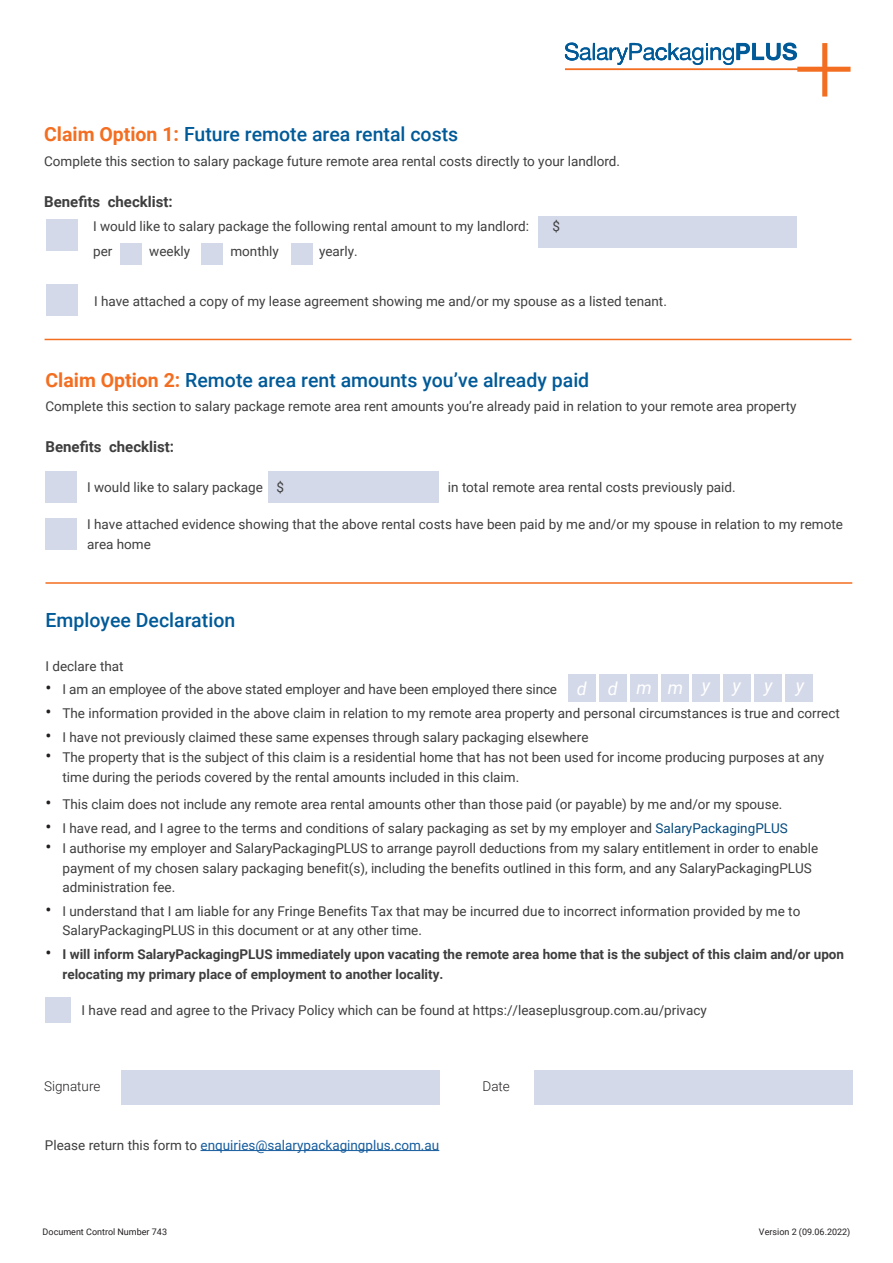
<style>
.page{position:relative;width:893px;height:1263px;background:#fff}
.page>*{position:absolute;margin:0;border:0;box-sizing:border-box;transform-origin:0 0}
.t1{font:500 19.5px "Roboto";color:#015a98}
.t2{font:italic 18px "Roboto";color:#fff}
.t3{font:700 15px "Roboto";color:#3e3e3f}
.t4{font:13.5px/19.5px "Roboto";color:#3e3e3f}
.t5{font:700 13.5px/19.5px "Roboto";color:#3e3e3f}
.t6{font:13.5px "Roboto";color:#175d9e}
.t7{font:300 13.5px "Roboto";color:#231f20}
.t8{font:9px "Roboto";color:#231f20}
.s1{font-weight:700;color:#f36e21}
.s2{font-size:18px;color:#231f20}
.s3{color:#054b7e}
.s4{font-weight:400;font-size:18px;color:#231f20}
.s5{color:#3e3e3f}
</style>
<div class="page">
<svg style="left:564px;top:42px;width:286px;height:55px"></svg>
<div style="left:268px;top:471px;width:170px;height:32px;background:#d4d9e9"></div>
<div style="left:45px;top:997px;width:26px;height:26px;background:#d4d9e9"></div>
<div style="left:568px;top:674px;width:28px;height:27px;background:#d4d9e9"></div>
<div style="left:599px;top:674px;width:28px;height:27px;background:#d4d9e9"></div>
<div style="left:630px;top:674px;width:28px;height:27px;background:#d4d9e9"></div>
<div style="left:661px;top:674px;width:28px;height:27px;background:#d4d9e9"></div>
<div style="left:692px;top:674px;width:28px;height:27px;background:#d4d9e9"></div>
<div style="left:754px;top:674px;width:28px;height:27px;background:#d4d9e9"></div>
<div style="left:723px;top:674px;width:28px;height:27px;background:#d4d9e9"></div>
<div style="left:785px;top:674px;width:28px;height:27px;background:#d4d9e9"></div>
<div style="left:45px;top:471px;width:32px;height:32px;background:#d4d9e9"></div>
<div style="left:45px;top:518px;width:32px;height:32px;background:#d4d9e9"></div>
<hr style="left:45px;top:582px;width:807px;height:2px;background:#f36e21">
<hr style="left:45px;top:339px;width:806px;height:1px;background:#f36e21">
<div style="left:121px;top:1071px;width:318px;height:34px;background:#d4d9e9"></div>
<div style="left:534px;top:1071px;width:319px;height:34px;background:#d4d9e9"></div>
<div style="left:46px;top:219px;width:32px;height:32px;background:#d4d9e9"></div>
<div style="left:46px;top:284px;width:32px;height:31px;background:#d4d9e9"></div>
<div style="left:538px;top:216px;width:259px;height:32px;background:#d4d9e9"></div>
<hr style="left:201px;top:1150px;width:238px;height:1px;background:#175d9e">
<div style="left:120px;top:243px;width:21px;height:22px;background:#d4d9e9"></div>
<div style="left:201px;top:243px;width:21px;height:22px;background:#d4d9e9"></div>
<div style="left:291px;top:243px;width:21px;height:22px;background:#d4d9e9"></div>
<p class="t1" style="left:44px;top:120px;width:416px"><span class="s1">Claim Option 1:</span> Future remote area rental costs</p>
<p class="t4" style="left:44px;top:151px;width:577px">Complete this section to salary package future remote area rental costs directly to your landlord.</p>
<p class="t3" style="left:44px;top:191px;width:130px">Benefits checklist:</p>
<p class="t4" style="left:93px;top:216px;width:438px">I would like to salary package the following rental amount to my landlord:</p>
<p class="t4" style="left:553px;top:216px;width:9px">$</p>
<p class="t4" style="left:93px;top:241px;width:21px">per</p>
<p class="t4" style="left:149px;top:241px;width:42px">weekly</p>
<p class="t4" style="left:230px;top:241px;width:50px">monthly</p>
<p class="t4" style="left:319px;top:241px;width:40px">yearly.</p>
<p class="t4" style="left:94px;top:291px;width:574px">I have attached a copy of my lease agreement showing me and/or my spouse as a listed tenant.</p>
<p class="t1" style="left:45px;top:367px;width:545px"><span class="s1">Claim Option 2:</span> Remote area rent amounts you’ve already paid</p>
<p class="t4" style="left:45px;top:396px;width:752px">Complete this section to salary package remote area rent amounts you’re already paid in relation to your remote area property</p>
<p class="t3" style="left:45px;top:436px;width:130px">Benefits checklist:</p>
<p class="t4" style="left:87px;top:477px;width:198px">I would like to salary package $</p>
<p class="t4" style="left:448px;top:477px;width:289px">in total remote area rental costs previously paid.</p>
<p class="t4" style="left:87px;top:514px;width:757px">I have attached evidence showing that the above rental costs have been paid by me and/or my spouse in relation to my remote area home</p>
<p class="t1" style="left:45px;top:607px;width:191px">Employee Declaration</p>
<p class="t4" style="left:45px;top:655px;width:80px">I declare that</p>
<p class="t4" style="left:45px;top:679px;width:513px"><span class="s2">•</span> I am an employee of the above stated employer and have been employed there since</p>
<p class="t4" style="left:45px;top:703px;width:796px"><span class="s2">•</span> The information provided in the above claim in relation to my remote area property and personal circumstances is true and correct</p>
<p class="t4" style="left:45px;top:727px;width:545px"><span class="s2">•</span> I have not previously claimed these same expenses through salary packaging elsewhere</p>
<p class="t4" style="left:62px;top:747px;width:763px;text-indent:-17px"><span class="s2">•</span> The property that is the subject of this claim is a residential home that has not been used for income producing purposes at any time during the periods covered by the rental amounts included in this claim.</p>
<p class="t4" style="left:45px;top:794px;width:738px"><span class="s2">•</span> This claim does not include any remote area rental amounts other than those paid (or payable) by me and/or my spouse.</p>
<p class="t4" style="left:45px;top:817px;width:744px"><span class="s2">•</span> I have read, and I agree to the terms and conditions of salary packaging as set by my employer and <span class="s3">SalaryPackagingPLUS</span></p>
<p class="t4" style="left:62px;top:838px;width:757px;text-indent:-17px"><span class="s2">•</span> I authorise my employer and SalaryPackagingPLUS to arrange payroll deductions from my salary entitlement in order to enable payment of my chosen salary packaging benefit(s), including the benefits outlined in this form, and any SalaryPackagingPLUS administration fee.</p>
<p class="t4" style="left:62px;top:901px;width:739px;text-indent:-17px"><span class="s2">•</span> I understand that I am liable for any Fringe Benefits Tax that may be incurred due to incorrect information provided by me to<br>SalaryPackagingPLUS in this document or at any other time.</p>
<p class="t5" style="left:62px;top:944px;width:783px;text-indent:-17px"><span class="s4">•</span> I will inform SalaryPackagingPLUS immediately upon vacating the remote area home that is the subject of this claim and/or upon relocating my primary place of employment to another locality.</p>
<p class="t2" style="left:577px;top:675px;width:11px">d</p>
<p class="t2" style="left:608px;top:675px;width:11px">d</p>
<p class="t2" style="left:637px;top:675px;width:17px">m</p>
<p class="t2" style="left:668px;top:675px;width:17px">m</p>
<p class="t2" style="left:702px;top:673px;width:10px">y</p>
<p class="t2" style="left:732px;top:673px;width:10px">y</p>
<p class="t2" style="left:764px;top:673px;width:10px">y</p>
<p class="t2" style="left:796px;top:673px;width:10px">y</p>
<p class="t4" style="left:82px;top:1000px;width:627px">I have read and agree to the Privacy Policy which can be found at https://leaseplusgroup.com.au/privacy</p>
<p class="t7" style="left:44px;top:1077px;width:58px">Signature</p>
<p class="t7" style="left:483px;top:1077px;width:29px">Date</p>
<p class="t6" style="left:45px;top:1135px;width:396px"><span class="s5">Please return this form to</span> enquiries@salarypackagingplus.com.au</p>
<p class="t8" style="left:43px;top:1225px;width:126px">Document Control Number 743</p>
<p class="t8" style="left:759px;top:1225px;width:93px">Version 2 (09.06.2022)</p>
</div>
